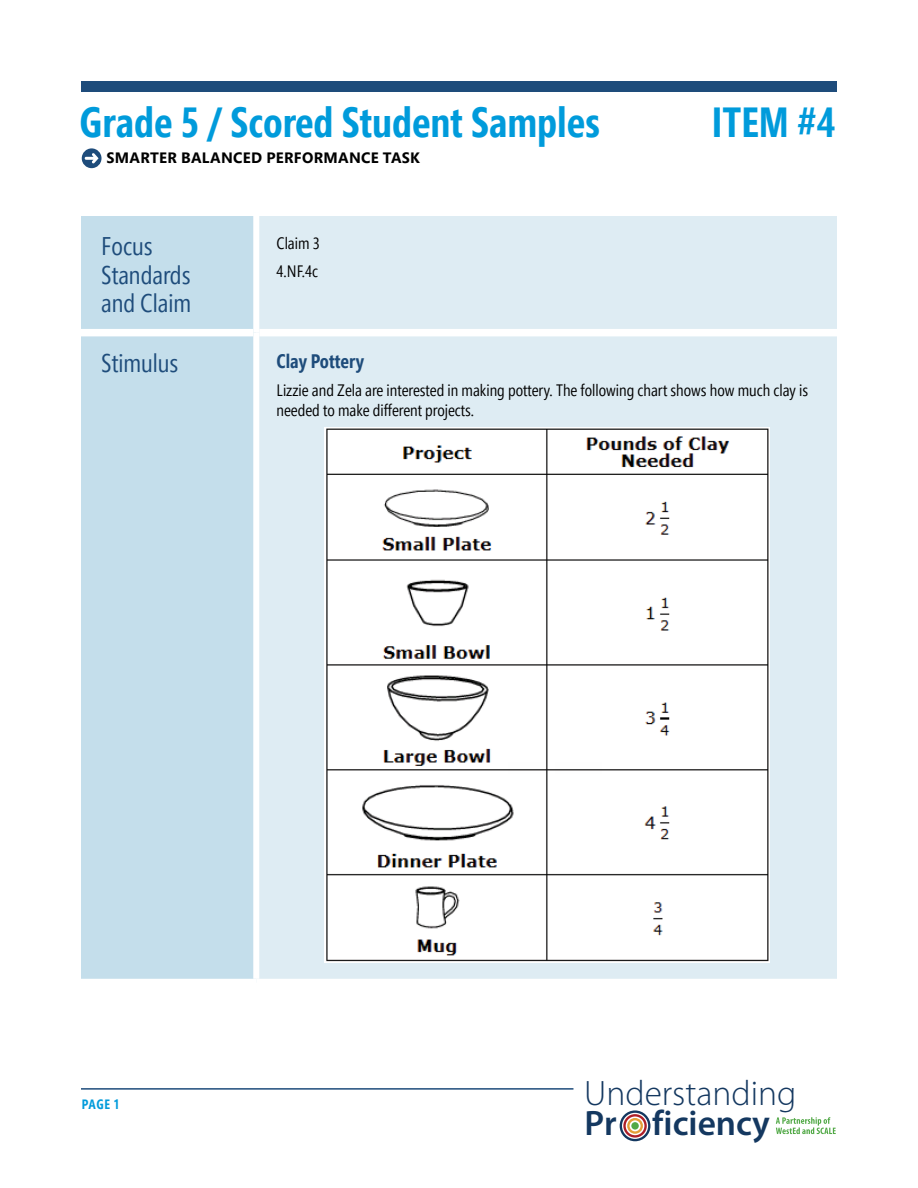
<style>
.page{position:relative;width:918px;height:1188px;background:#fff}
.page>*{position:absolute;margin:0;border:0;box-sizing:border-box;transform-origin:0 0}
.t1{font:700 42px "Segoe Pro Cond";color:#009bdb}
.t2{font:300 35.4px "Myriad Pro";color:#143860}
.t3{font:600 35.4px "Myriad Pro";color:#143860}
.Table_H1_Left_Column{font:25.5px/28.5px "Segoe Pro Cond";color:#1e4c7b}
.Table_H2{font:700 19.5px "Segoe Pro Cond";color:#1e4c7b}
.Table_body{font:16.5px/19.8px "Segoe Pro Cond";color:#000}
.t4{font:700 15px "Segoe Pro";letter-spacing:.02em;color:#000}
.t5{font:700 13.5px "Segoe Pro Cond";color:#009bdb}
</style>
<div class="page">
<div style="left:81px;top:82px;width:756px;height:10px;background:#1e4c7b"></div>
<hr style="left:81px;top:1088px;width:492px;height:2px;background:#1e4c7b">
<svg style="left:776px;top:1117px;width:60px;height:17px"></svg>
<div style="left:620px;top:1110px;width:30px;height:31px;border:2px solid #143860;border-radius:50%"></div>
<div style="left:623px;top:1114px;width:24px;height:24px;border:2px solid #ad1f28;border-radius:50%"></div>
<div style="left:627px;top:1118px;width:16px;height:16px;border:2px solid #e49f39;border-radius:50%"></div>
<div style="left:631px;top:1122px;width:8px;height:8px;background:#52a947;border-radius:50%"></div>
<svg style="left:82px;top:148px;width:20px;height:20px"></svg>
<svg style="left:85px;top:153px;width:14px;height:10px"></svg>
<div style="left:81px;top:216px;width:172px;height:763px;background:#c4deeb"></div>
<div style="left:259px;top:216px;width:578px;height:763px;background:#deecf3"></div>
<div style="left:81px;top:329px;width:172px;height:7px;background:#fff"></div>
<div style="left:259px;top:329px;width:578px;height:7px;background:#fff"></div>
<img style="left:324px;top:428px;width:445px;height:534px">
<h1 class="t1" style="left:80px;top:96px;width:522px">Grade 5 / Scored Student Samples</h1>
<h1 class="t1" style="left:712px;top:96px;width:125px">ITEM #4</h1>
<p class="t4" style="left:106px;top:147px;width:315px">SMARTER BALANCED PERFORMANCE TASK</p>
<p class="Table_H1_Left_Column" style="left:101px;top:232px;width:92px">Focus<br>Standards and Claim</p>
<p class="Table_body" style="left:277px;top:233px;width:45px">Claim 3</p>
<p class="Table_body" style="left:277px;top:262px;width:43px">4.NF.4c</p>
<p class="Table_H1_Left_Column" style="left:101px;top:349px;width:79px">Stimulus</p>
<p class="Table_H2" style="left:277px;top:349px;width:89px">Clay Pottery</p>
<p class="Table_body" style="left:277px;top:380px;width:533px">Lizzie and Zela are interested in making pottery. The following chart shows how much clay is needed to make different projects.</p>
<p class="t5" style="left:82px;top:1096px;width:39px">PAGE 1</p>
<h2 class="t2" style="left:584px;top:1072px;width:214px">Understanding</h2>
<h2 class="t3" style="left:584px;top:1100px;width:187px">Pr ficiency</h2>
</div>
